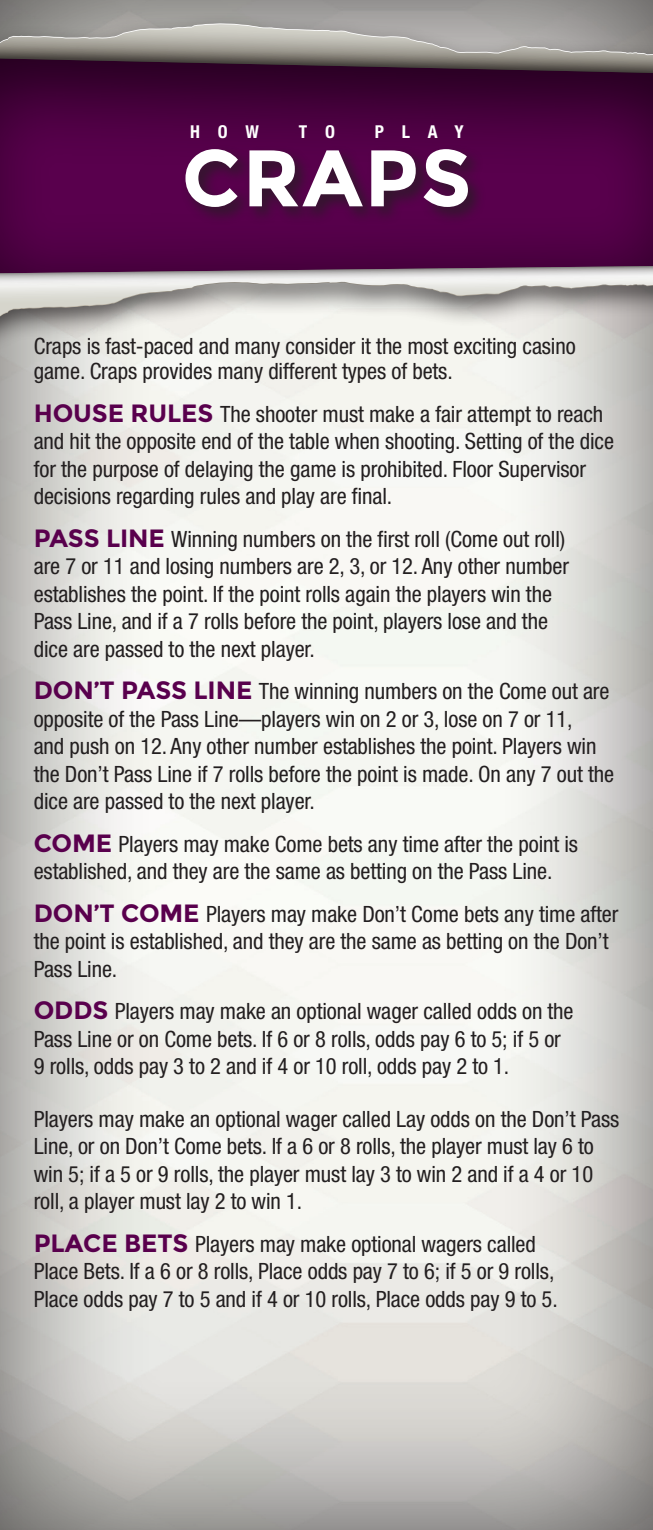
<style>
.page{position:relative;width:653px;height:1530px;background:#fff}
.page>*{position:absolute;margin:0;border:0;box-sizing:border-box;transform-origin:0 0}
.t1{font:700 80px "Montserrat";letter-spacing:.025em;color:#fff}
.t2{font:condensed 22.5px/27.5px "Helvetica Neue LT Std";letter-spacing:-.005em;color:#231f20}
.t3{font:700 condensed 17.75px "Helvetica Neue LT Std";letter-spacing:1em;color:#fff}
.s1{font-family:"Montserrat";font-weight:700;font-stretch:normal;font-size:25px;color:#59004d}
</style>
<div class="page">
<div style="left:0;top:0;width:652px;height:1530px;background:#231f20;opacity:.75"></div>
<div style="left:0;top:12px;width:652px;height:344px;background:#231f20;opacity:.75"></div>
<svg style="left:0;top:23px;width:652px;height:21px;background:#adaba7"></svg>
<svg style="left:0;top:287px;width:495px;height:30px;background:#c1bfbb"></svg>
<div style="left:0;top:44px;width:652px;height:243px;background:#231f20;opacity:.75"></div>
<div style="left:0;top:54px;width:652px;height:220px;background:#231f20;opacity:.75"></div>
<div style="left:181px;top:144px;width:305px;height:82px;background:#231f20;opacity:.75"></div>
<p class="t3" style="left:190px;top:121px;width:70px">HOW</p>
<p class="t3" style="left:298px;top:121px;width:38px">T O</p>
<p class="t3" style="left:374px;top:121px;width:90px">PLAY</p>
<h1 class="t1" style="left:182px;top:130px;width:291px">CRAPS</h1>
<p class="t2" style="left:34px;top:334px;width:543px;line-height:25px">Craps is fast-paced and many consider it the most exciting casino game. Craps provides many different types of bets.</p>
<p class="t2" style="left:34px;top:400px;width:581px"><span class="s1">HOUSE RULES</span> The shooter must make a fair attempt to reach and hit the opposite end of the table when shooting. Setting of the dice for the purpose of delaying the game is prohibited. Floor Supervisor decisions regarding rules and play are final.</p>
<p class="t2" style="left:34px;top:525px;width:536px"><span class="s1">PASS LINE</span> Winning numbers on the first roll (Come out roll) are 7 or 11 and losing numbers are 2, 3, or 12. Any other number establishes the point. If the point rolls again the players win the Pass Line, and if a 7 rolls before the point, players lose and the dice are passed to the next player.</p>
<p class="t2" style="left:34px;top:678px;width:581px"><span class="s1">DON’T PASS LINE</span> The winning numbers on the Come out are opposite of the Pass Line—players win on 2 or 3, lose on 7 or 11,<br>and push on 12. Any other number establishes the point. Players win the Don’t Pass Line if 7 rolls before the point is made. On any 7 out the dice are passed to the next player.</p>
<p class="t2" style="left:34px;top:830px;width:545px"><span class="s1">COME</span> Players may make Come bets any time after the point is established, and they are the same as betting on the Pass Line.</p>
<p class="t2" style="left:34px;top:900px;width:586px"><span class="s1">DON’T COME</span> Players may make Don’t Come bets any time after the point is established, and they are the same as betting on the Don’t<br>Pass Line.</p>
<p class="t2" style="left:34px;top:998px;width:541px"><span class="s1">ODDS</span> Players may make an optional wager called odds on the<br>Pass Line or on Come bets. If 6 or 8 rolls, odds pay 6 to 5; if 5 or<br>9 rolls, odds pay 3 to 2 and if 4 or 10 roll, odds pay 2 to 1.</p>
<p class="t2" style="left:34px;top:1105px;width:587px">Players may make an optional wager called Lay odds on the Don’t Pass Line, or on Don’t Come bets. If a 6 or 8 rolls, the player must lay 6 to win 5; if a 5 or 9 rolls, the player must lay 3 to win 2 and if a 4 or 10 roll, a player must lay 2 to win 1.</p>
<p class="t2" style="left:34px;top:1230px;width:525px"><span class="s1">PLACE BETS</span> Players may make optional wagers called<br>Place Bets. If a 6 or 8 rolls, Place odds pay 7 to 6; if 5 or 9 rolls,<br>Place odds pay 7 to 5 and if 4 or 10 rolls, Place odds pay 9 to 5.</p>
</div>
